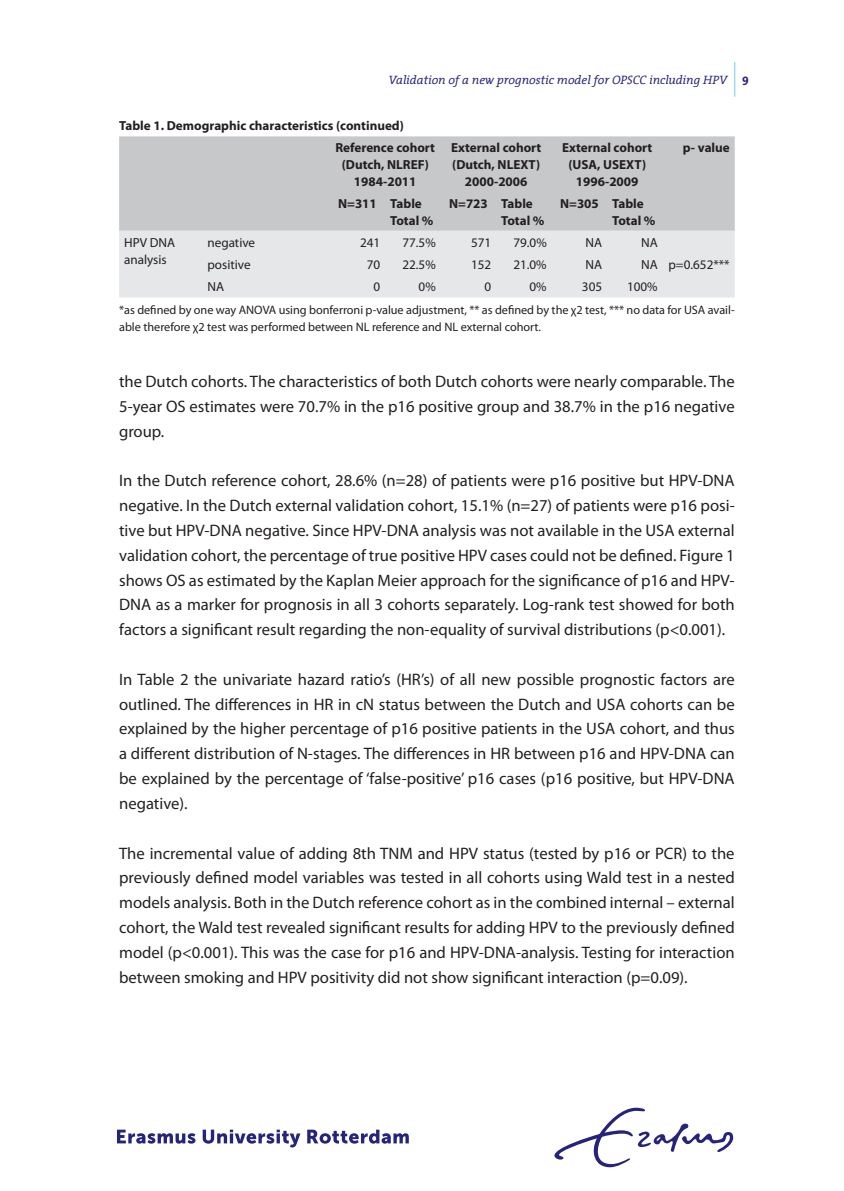
<style>
.page{position:relative;width:844px;height:1191px;background:#fff}
.page>*{position:absolute;margin:0;border:0;box-sizing:border-box;transform-origin:0 0}
.t1{font:16.62px/24.8px "Myriad Pro";color:#231f20;text-align:justify}
.t2{font:700 13.12px/16.6px "Myriad Pro";color:#231f20}
.t3{font:13.12px/16.6px "Myriad Pro";color:#231f20}
.t4{font:12.25px/16.8px "Myriad Pro";letter-spacing:-.005em;color:#231f20}
.t5{font:italic 12.25px "The Serif Office";color:#26237b}
.s1{font-weight:700;font-style:normal}
</style>
<div class="page">
<div style="left:119px;top:136px;width:615px;height:95px;background:#c7c8ca"></div>
<div style="left:119px;top:231px;width:615px;height:66px;background:#e6e7e9"></div>
<svg style="left:117px;top:1129px;width:78px;height:14px"></svg>
<svg style="left:203px;top:1129px;width:97px;height:18px"></svg>
<svg style="left:307px;top:1129px;width:101px;height:14px"></svg>
<svg style="left:554px;top:1107px;width:179px;height:60px"></svg>
<hr style="left:734px;top:62px;width:1px;height:35px;background:#6fcef4">
<p class="t5" style="left:388px;top:73px;width:362px">Validation of a new prognostic model for OPSCC including HPV <span class="s1">9</span></p>
<p class="t2" style="left:335px;top:114px;width:101px;line-height:22.2px;text-indent:-216px">Table 1. Demographic characteristics (continued)<br>Reference cohort</p>
<p class="t2" style="left:341px;top:156px;width:54px">(Dutch, NLRE</p>
<p class="t2" style="left:417px;top:156px;width:13px">F)</p>
<p class="t2" style="left:354px;top:172px;width:64px">1984-2011</p>
<p class="t2" style="left:451px;top:139px;width:92px;text-align:center">External cohort (Dutch, NLEXT)<br>2000-2006</p>
<p class="t2" style="left:562px;top:139px;width:92px;text-align:center">External cohort (USA, USEXT)<br>1996-2009</p>
<p class="t2" style="left:682px;top:139px;width:48px">p- value</p>
<p class="t2" style="left:390px;top:195px;width:45px;text-indent:-52px">N=311 Table<br>Total %</p>
<p class="t2" style="left:501px;top:195px;width:45px;text-indent:-52px">N=723 Table<br>Total %</p>
<p class="t2" style="left:612px;top:195px;width:45px;text-indent:-52px">N=305 Table<br>Total %</p>
<p class="t3" style="left:124px;top:234px;width:53px">HPV DNA analysis</p>
<p class="t3" style="left:207px;top:234px;width:49px">negative</p>
<p class="t3" style="left:360px;top:234px;width:22px">241</p>
<p class="t3" style="left:402px;top:234px;width:35px">77.5%</p>
<p class="t3" style="left:471px;top:234px;width:22px">571</p>
<p class="t3" style="left:513px;top:234px;width:35px">79.0%</p>
<p class="t3" style="left:585px;top:234px;width:18px">NA</p>
<p class="t3" style="left:641px;top:234px;width:18px">NA</p>
<p class="t3" style="left:207px;top:256px;width:45px">positive</p>
<p class="t3" style="left:367px;top:256px;width:15px">70</p>
<p class="t3" style="left:402px;top:256px;width:35px">22.5%</p>
<p class="t3" style="left:471px;top:256px;width:22px">152</p>
<p class="t3" style="left:513px;top:256px;width:35px">21.0%</p>
<p class="t3" style="left:585px;top:256px;width:18px">NA</p>
<p class="t3" style="left:640px;top:256px;width:90px">NA p=0.652***</p>
<p class="t3" style="left:207px;top:278px;width:18px">NA</p>
<p class="t3" style="left:373px;top:278px;width:8px">0</p>
<p class="t3" style="left:418px;top:278px;width:19px">0%</p>
<p class="t3" style="left:484px;top:278px;width:8px">0</p>
<p class="t3" style="left:529px;top:278px;width:19px">0%</p>
<p class="t3" style="left:582px;top:278px;width:22px">305</p>
<p class="t3" style="left:627px;top:278px;width:32px">100%</p>
<p class="t4" style="left:119px;top:302px;width:617px">*as defined by one way ANOVA using bonferroni p-value adjustment, ** as defined by the χ2 test, *** no data for USA avail&shy;able therefore χ2 test was performed between NL reference and NL external cohort.</p>
<p class="t1" style="left:119px;top:369px;width:617px">the Dutch cohorts. The characteristics of both Dutch cohorts were nearly comparable. The 5-year OS estimates were 70.7% in the p16 positive group and 38.7% in the p16 negative group.</p>
<p class="t1" style="left:119px;top:468px;width:617px">In the Dutch reference cohort, 28.6% (n=28) of patients were p16 positive but HPV-DNA negative. In the Dutch external validation cohort, 15.1% (n=27) of patients were p16 posi&shy;tive but HPV-DNA negative. Since HPV-DNA analysis was not available in the USA external validation cohort, the percentage of true positive HPV cases could not be defined. Figure 1 shows OS as estimated by the Kaplan Meier approach for the significance of p16 and HPV-DNA as a marker for prognosis in all 3 cohorts separately. Log-rank test showed for both factors a significant result regarding the non-equality of survival distributions (p&lt;0.001).</p>
<p class="t1" style="left:119px;top:666px;width:617px">In Table 2 the univariate hazard ratio’s (HR’s) of all new possible prognostic factors are outlined. The differences in HR in cN status between the Dutch and USA cohorts can be explained by the higher percentage of p16 positive patients in the USA cohort, and thus a different distribution of N-stages. The differences in HR between p16 and HPV-DNA can be explained by the percentage of ‘false-positive’ p16 cases (p16 positive, but HPV-DNA negative).</p>
<p class="t1" style="left:119px;top:840px;width:617px">The incremental value of adding 8th TNM and HPV status (tested by p16 or PCR) to the previously defined model variables was tested in all cohorts using Wald test in a nested models analysis. Both in the Dutch reference cohort as in the combined internal – external cohort, the Wald test revealed significant results for adding HPV to the previously defined model (p&lt;0.001). This was the case for p16 and HPV-DNA-analysis. Testing for interaction between smoking and HPV positivity did not show significant interaction (p=0.09).</p>
</div>
